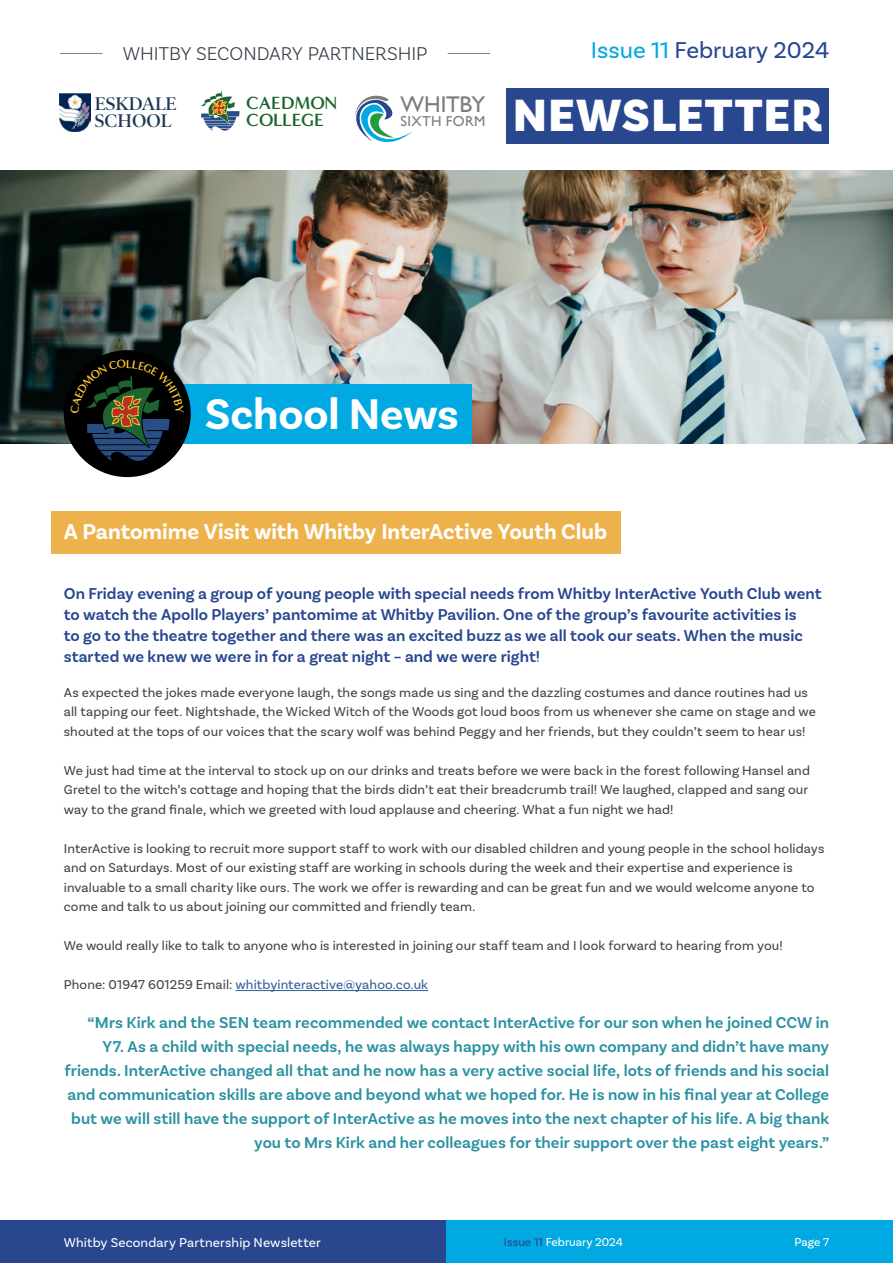
<style>
.page{position:relative;width:893px;height:1263px;background:#fff}
.page>*{position:absolute;margin:0;border:0;box-sizing:border-box;transform-origin:0 0}
.t1{font:900 47.4px "Basic Sans";letter-spacing:.03em;color:#fff}
.t2{font:700 45px "Basic Sans";letter-spacing:-.005em;color:#fff}
.t3{font:24px "Basic Sans";color:#28478f}
.t4{font:22.8px "Gill Sans";letter-spacing:-.015em;color:#807c7a}
.Subheading_yellow{font:700 22.5px "Basic Sans";color:#fff}
.t5{font:300 19.5px "Basic Sans";letter-spacing:-.005em;color:#343c45}
.t6{font:600 18.45px/17.4px "Poynter OS Disp";color:#1f3854}
.t7{font:700 18.15px/17px "Minerva Modern";letter-spacing:-.005em;color:#1e642f}
.t8{font:600 16.5px/24px "Basic Sans";letter-spacing:.005em;color:#2c92a1;text-align:right}
._1st_para{font:600 16.5px/21px "Basic Sans";letter-spacing:.005em;color:#28478f}
.t9{font:14.4px "Gill Sans";letter-spacing:.025em;color:#807c7a}
.Body{font:13.5px/19.5px "Basic Sans";letter-spacing:.01em;color:#434241}
.Body-2{font:13.5px "Basic Sans";letter-spacing:.01em;color:#325d95}
.t10{font:13.5px "Basic Sans";letter-spacing:.01em;color:#fff}
.t11{font:12px "Basic Sans";color:#fff}
.s1{color:#00a9e2}
.s2{color:#434241}
.s3{color:#28478f}
</style>
<div class="page">
<svg style="left:201px;top:91px;width:39px;height:40px"></svg>
<svg style="left:354px;top:95px;width:59px;height:48px"></svg>
<img style="left:60px;top:93px;width:31px;height:39px">
<div style="left:507px;top:88px;width:322px;height:55px;background:#28478f"></div>
<hr style="left:60px;top:53px;width:43px;height:1px;background:#807c7a">
<hr style="left:448px;top:53px;width:42px;height:1px;background:#807c7a">
<img style="left:0;top:170px;width:893px;height:273px">
<div style="left:51px;top:511px;width:569px;height:42px;background:#eeb24d"></div>
<hr style="left:235px;top:990px;width:193px;height:1px;background:#325d95">
<div style="left:0;top:1220px;width:446px;height:43px;background:#28478f"></div>
<div style="left:446px;top:1220px;width:447px;height:43px;background:#00a9e2"></div>
<div style="left:175px;top:384px;width:297px;height:59px;background:#00a9e2"></div>
<div style="left:64px;top:350px;width:127px;height:127px;background:#000;border-radius:50%"></div>
<svg style="left:70px;top:359px;width:114px;height:102px"></svg>
<h3 class="t5" style="left:123px;top:42px;width:306px">WHITBY SECONDARY PARTNERSHIP</h3>
<h3 class="t3" style="left:591px;top:36px;width:240px"><span class="s1">Issue 11</span> February 2024</h3>
<h3 class="t7" style="left:246px;top:95px;width:92px">CAEDMON<br>COLLEGE</h3>
<h3 class="t4" style="left:401px;top:91px;width:86px">WHITBY</h3>
<h3 class="t6" style="left:95px;top:95px;width:83px">ESKDALE<br>SCHOOL</h3>
<h1 class="t1" style="left:513px;top:87px;width:311px">NEWSLETTER</h1>
<p class="t9" style="left:401px;top:113px;width:86px">SIXTH FORM</p>
<h2 class="t2" style="left:205px;top:387px;width:256px">School News</h2>
<p class="Subheading_yellow" style="left:64px;top:518px;width:545px">A Pantomime Visit with Whitby InterActive Youth Club</p>
<p class="_1st_para" style="left:64px;top:583px;width:759px">On Friday evening a group of young people with special needs from Whitby InterActive Youth Club went to watch the Apollo Players’ pantomime at Whitby Pavilion. One of the group’s favourite activities is<br>to go to the theatre together and there was an excited buzz as we all took our seats. When the music started we knew we were in for a great night – and we were right!</p>
<p class="Body" style="left:64px;top:682px;width:754px">As expected the jokes made everyone laugh, the songs made us sing and the dazzling costumes and dance routines had us all tapping our feet. Nightshade, the Wicked Witch of the Woods got loud boos from us whenever she came on stage and we shouted at the tops of our voices that the scary wolf was behind Peggy and her friends, but they couldn’t seem to hear us!</p>
<p class="Body" style="left:64px;top:760px;width:748px">We just had time at the interval to stock up on our drinks and treats before we were back in the forest following Hansel and<br>Gretel to the witch’s cottage and hoping that the birds didn’t eat their breadcrumb trail! We laughed, clapped and sang our way to the grand finale, which we greeted with loud applause and cheering. What a fun night we had!</p>
<p class="Body" style="left:64px;top:838px;width:762px">InterActive is looking to recruit more support staff to work with our disabled children and young people in the school holidays and on Saturdays. Most of our existing staff are working in schools during the week and their expertise and experience is invaluable to a small charity like ours. The work we offer is rewarding and can be great fun and we would welcome anyone to come and talk to us about joining our committed and friendly team.</p>
<p class="Body" style="left:64px;top:936px;width:720px">We would really like to talk to anyone who is interested in joining our staff team and I look forward to hearing from you!</p>
<p class="Body-2" style="left:64px;top:976px;width:366px"><span class="s2">Phone: 01947 601259 Email:</span> whitbyinteractive@yahoo.co.uk</p>
<p class="t8" style="left:65px;top:1011px;width:766px">“Mrs Kirk and the SEN team recommended we contact InterActive for our son when he joined CCW in Y7. As a child with special needs, he was always happy with his own company and didn’t have many friends. InterActive changed all that and he now has a very active social life, lots of friends and his social and communication skills are above and beyond what we hoped for. He is now in his final year at College but we will still have the support of InterActive as he moves into the next chapter of his life. A big thank you to Mrs Kirk and her colleagues for their support over the past eight years.”</p>
<p class="t10" style="left:64px;top:1234px;width:259px">Whitby Secondary Partnership Newsletter</p>
<p class="t11" style="left:504px;top:1234px;width:121px"><span class="s3">Issue 11</span> February 2024</p>
<p class="t11" style="left:794px;top:1234px;width:36px">Page 7</p>
</div>
